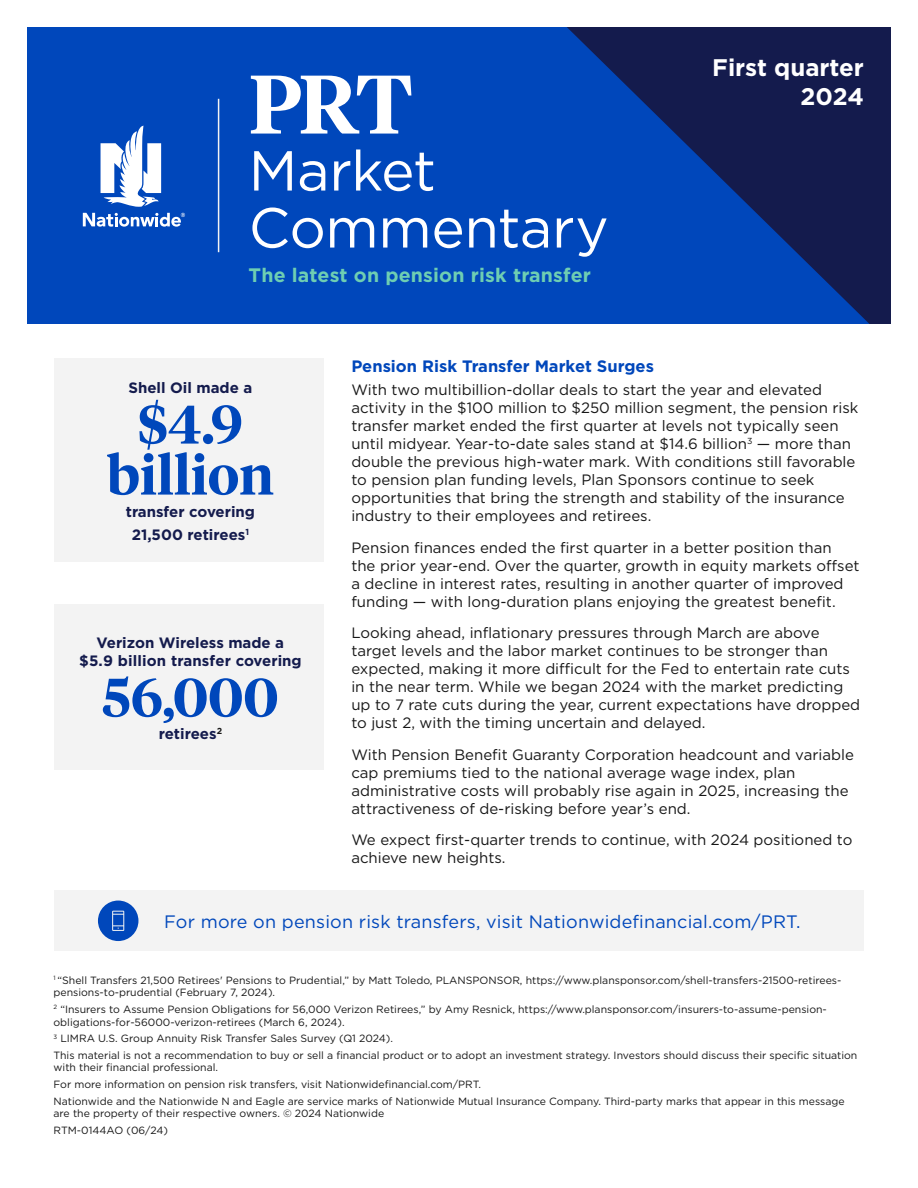
<style>
.page{position:relative;width:918px;height:1188px;background:#fff}
.page>*{position:absolute;margin:0;border:0;box-sizing:border-box;transform-origin:0 0}
.t1{font:600 82.5px "Tiempos Headline";color:#fff}
.t2{font:56.25px/57px "Gotham";letter-spacing:-.01em;color:#fff}
.Subhead{font:600 54px/51px "Tiempos Headline";color:#0047bb;text-align:center}
.Subhead-2{font:700 24px/28.8px "Gotham";color:#fff;text-align:right}
.Subhead-3{font:700 19.5px "Gotham";letter-spacing:.01em;color:#6eceb2}
.Body_copy{font:18px "Gotham";letter-spacing:.01em;color:#0047bb}
.Subhead-4{font:700 16.5px "Gotham";color:#0047bb}
.Body_copy-2{font:15px/18px "Gotham";color:#171717}
.Subhead-5{font:700 15px/22.5px "Gotham";color:#141b4d;text-align:center}
.Disclosure{font:10.5px/12.6px "Gotham";color:#171717}
</style>
<div class="page">
<div style="left:27px;top:27px;width:864px;height:297px;background:#0047bb"></div>
<svg style="left:567px;top:27px;width:324px;height:297px;fill:#141b4d"></svg>
<svg style="left:83px;top:213px;width:102px;height:14px"></svg>
<svg style="left:101px;top:125px;width:60px;height:82px"></svg>
<div style="left:54px;top:359px;width:269px;height:203px;background:#f3f3f3"></div>
<div style="left:54px;top:605px;width:269px;height:165px;background:#f3f3f3"></div>
<hr style="left:218px;top:99px;width:1px;height:153px;background:#f3f3f3">
<div style="left:54px;top:890px;width:810px;height:61px;background:#f3f3f3"></div>
<svg style="left:98px;top:901px;width:40px;height:40px"></svg>
<h1 class="t1" style="left:249px;top:48px;width:166px">PRT</h1>
<h1 class="t2" style="left:249px;top:141px;width:362px">Market<br>Commentary</h1>
<h2 class="Subhead-3" style="left:249px;top:262px;width:344px">The latest on pension risk transfer</h2>
<h2 class="Subhead-2" style="left:712px;top:53px;width:153px">First quarter<br>2024</h2>
<h2 class="Subhead-5" style="left:129px;top:376px;width:125px">Shell Oil made a</h2>
<h2 class="Subhead" style="left:107px;top:396px;width:168px">$4.9 billion</h2>
<h2 class="Subhead-5" style="left:126px;top:500px;width:131px">transfer covering<br>21,500 retirees<sup>1</sup></h2>
<h2 class="Subhead-5" style="left:97px;top:631px;width:189px">Verizon Wireless made a</h2>
<h2 class="Subhead-5" style="left:79px;top:649px;width:224px">$5.9 billion transfer covering</h2>
<h2 class="Subhead" style="left:102px;top:669px;width:178px">56,000</h2>
<h2 class="Subhead-5" style="left:159px;top:723px;width:65px">retirees<sup>2</sup></h2>
<h2 class="Subhead-4" style="left:351px;top:355px;width:304px">Pension Risk Transfer Market Surges</h2>
<p class="Body_copy-2" style="left:351px;top:381px;width:509px">With two multibillion-dollar deals to start the year and elevated activity in the $100 million to $250 million segment, the pension risk transfer market ended the first quarter at levels not typically seen until midyear. Year-to-date sales stand at $14.6 billion<sup>3</sup> — more than double the previous high-water mark. With conditions still favorable to pension plan funding levels, Plan Sponsors continue to seek opportunities that bring the strength and stability of the insurance industry to their employees and retirees.</p>
<p class="Body_copy-2" style="left:351px;top:538px;width:510px">Pension finances ended the first quarter in a better position than<br>the prior year-end. Over the quarter, growth in equity markets offset a decline in interest rates, resulting in another quarter of improved funding — with long-duration plans enjoying the greatest benefit.</p>
<p class="Body_copy-2" style="left:351px;top:624px;width:510px">Looking ahead, inflationary pressures through March are above target levels and the labor market continues to be stronger than expected, making it more difficult for the Fed to entertain rate cuts in the near term. While we began 2024 with the market predicting up to 7 rate cuts during the year, current expectations have dropped to just 2, with the timing uncertain and delayed.</p>
<p class="Body_copy-2" style="left:351px;top:745px;width:504px">With Pension Benefit Guaranty Corporation headcount and variable cap premiums tied to the national average wage index, plan administrative costs will probably rise again in 2025, increasing the attractiveness of de-risking before year’s end.</p>
<p class="Body_copy-2" style="left:351px;top:831px;width:503px">We expect first-quarter trends to continue, with 2024 positioned to achieve new heights.</p>
<p class="Body_copy" style="left:164px;top:910px;width:638px">For more on pension risk transfers, visit Nationwidefinancial.com/PRT.</p>
<p class="Disclosure" style="left:54px;top:973px;width:789px"><sup>1</sup> “Shell Transfers 21,500 Retirees' Pensions to Prudential,” by Matt Toledo, PLANSPONSOR, https://www.plansponsor.com/shell-transfers-21500-retirees&shy;pensions-to-prudential (February 7, 2024).</p>
<p class="Disclosure" style="left:54px;top:1003px;width:775px"><sup>2</sup> “Insurers to Assume Pension Obligations for 56,000 Verizon Retirees,” by Amy Resnick, https://www.plansponsor.com/insurers-to-assume-pension&shy;obligations-for-56000-verizon-retirees (March 6, 2024).</p>
<p class="Disclosure" style="left:54px;top:1032px;width:341px"><sup>3</sup> LIMRA U.S. Group Annuity Risk Transfer Sales Survey (Q1 2024).</p>
<p class="Disclosure" style="left:54px;top:1049px;width:805px">This material is not a recommendation to buy or sell a financial product or to adopt an investment strategy. Investors should discuss their specific situation with their financial professional.</p>
<p class="Disclosure" style="left:54px;top:1078px;width:429px">For more information on pension risk transfers, visit Nationwidefinancial.com/PRT.</p>
<p class="Disclosure" style="left:54px;top:1095px;width:793px">Nationwide and the Nationwide N and Eagle are service marks of Nationwide Mutual Insurance Company. Third-party marks that appear in this message are the property of their respective owners. © 2024 Nationwide</p>
<p class="Disclosure" style="left:54px;top:1124px;width:116px">RTM-0144AO (06/24)</p>
</div>
